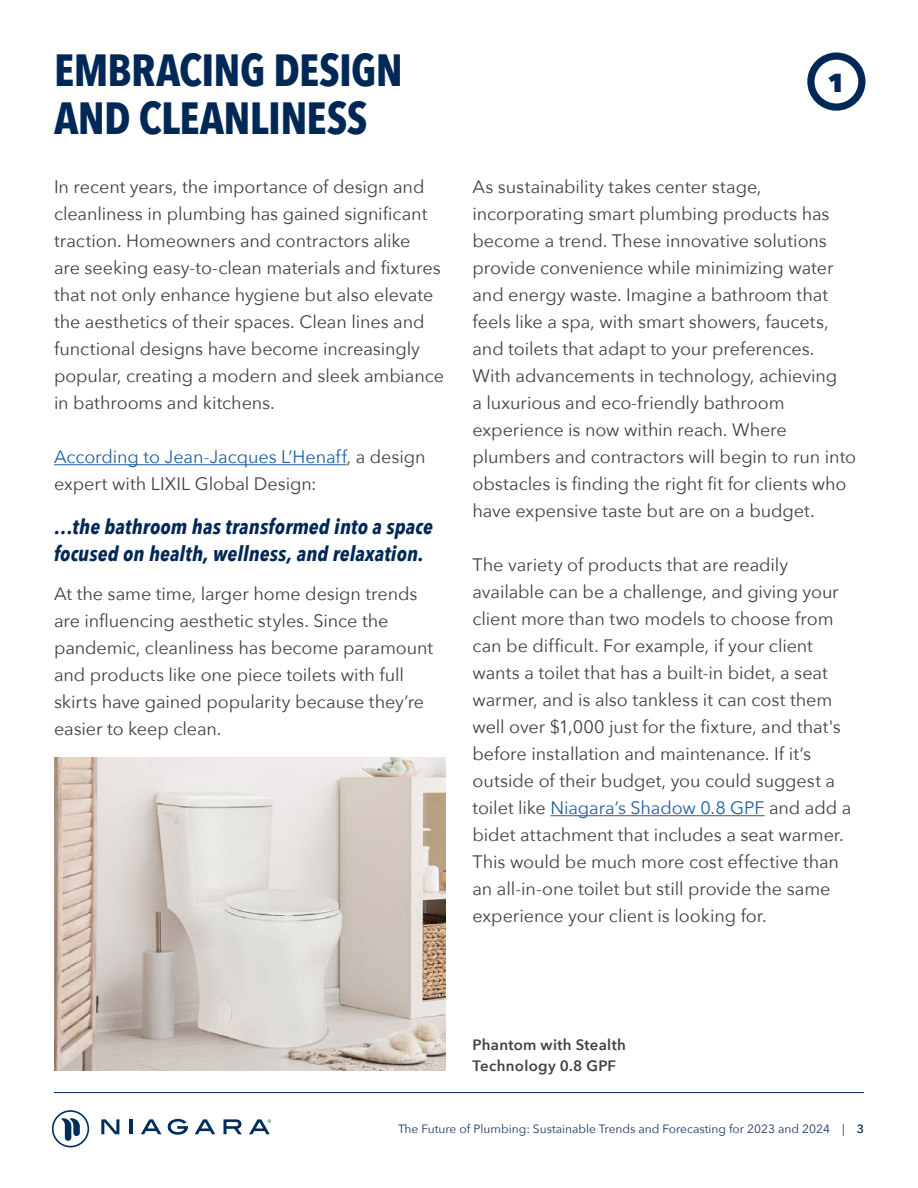
<style>
.page{position:relative;width:918px;height:1188px;background:#fff}
.page>*{position:absolute;margin:0;border:0;box-sizing:border-box;transform-origin:0 0}
.t1{font:700 45px "Avenir Next Condensed";letter-spacing:-.015em;color:#002856}
.t2{font:800 25.95px "Avenir Next";color:#002856}
.t3{font:italic 700 21px/27px "Avenir Next Condensed";letter-spacing:.01em;color:#002856}
.t4{font:18px/27px "Avenir Next";letter-spacing:-.005em;color:#414042}
.t5{font:600 15px/21px "Avenir Next";letter-spacing:.02em;color:#414042}
.t6{font:12px "Avenir Next";color:#15385d}
.s1{color:#215e9e}
.s2{font-weight:600}
</style>
<div class="page">
<hr style="left:54px;top:1092px;width:810px;height:1px;background:#002856">
<svg style="left:168px;top:1119px;width:20px;height:16px"></svg>
<svg style="left:195px;top:1119px;width:20px;height:15px"></svg>
<svg style="left:224px;top:1119px;width:18px;height:15px"></svg>
<svg style="left:101px;top:1119px;width:18px;height:15px"></svg>
<hr style="left:130px;top:1119px;width:3px;height:15px;background:#002d5b">
<svg style="left:141px;top:1119px;width:20px;height:15px"></svg>
<svg style="left:52px;top:1110px;width:37px;height:37px"></svg>
<svg style="left:249px;top:1119px;width:22px;height:15px"></svg>
<img style="left:54px;top:757px;width:392px;height:314px">
<hr style="left:54px;top:464px;width:293px;height:1px;background:#215e9e">
<hr style="left:550px;top:815px;width:215px;height:1px;background:#215e9e">
<div style="left:807px;top:52px;width:58px;height:59px;border:7px solid #002856;border-radius:50%"></div>
<h1 class="t1" style="left:54px;top:42px;width:351px">EMBRACING DESIGN</h1>
<h1 class="t1" style="left:54px;top:90px;width:315px">AND CLEANLINESS</h1>
<p class="t4" style="left:54px;top:173px;width:392px">In recent years, the importance of design and cleanliness in plumbing has gained significant traction. Homeowners and contractors alike<br>are seeking easy-to-clean materials and fixtures that not only enhance hygiene but also elevate the aesthetics of their spaces. Clean lines and functional designs have become increasingly popular, creating a modern and sleek ambiance in bathrooms and kitchens.</p>
<p class="t4" style="left:54px;top:443px;width:373px"><span class="s1">According to Jean-Jacques L’Henaff</span>, a design expert with LIXIL Global Design:</p>
<p class="t3" style="left:54px;top:513px;width:380px">…the bathroom has transformed into a space focused on health, wellness, and relaxation.</p>
<p class="t4" style="left:54px;top:579px;width:381px">At the same time, larger home design trends are influencing aesthetic styles. Since the pandemic, cleanliness has become paramount and products like one piece toilets with full skirts have gained popularity because they’re easier to keep clean.</p>
<h2 class="t2" style="left:827px;top:66px;width:20px">1</h2>
<p class="t4" style="left:472px;top:173px;width:385px">As sustainability takes center stage, incorporating smart plumbing products has become a trend. These innovative solutions provide convenience while minimizing water and energy waste. Imagine a bathroom that feels like a spa, with smart showers, faucets, and toilets that adapt to your preferences.<br>With advancements in technology, achieving<br>a luxurious and eco-friendly bathroom experience is now within reach. Where plumbers and contractors will begin to run into obstacles is finding the right fit for clients who have expensive taste but are on a budget.</p>
<p class="t4" style="left:472px;top:551px;width:380px">The variety of products that are readily available can be a challenge, and giving your client more than two models to choose from can be difficult. For example, if your client wants a toilet that has a built-in bidet, a seat warmer, and is also tankless it can cost them well over $1,000 just for the fixture, and that's before installation and maintenance. If it’s outside of their budget, you could suggest a toilet like <span class="s1">Niagara’s Shadow 0.8 GPF</span> and add a bidet attachment that includes a seat warmer.<br>This would be much more cost effective than an all-in-one toilet but still provide the same experience your client is looking for.</p>
<p class="t5" style="left:472px;top:1034px;width:155px">Phantom with Stealth<br>Technology 0.8 GPF</p>
<p class="t6" style="left:398px;top:1118px;width:467px">The Future of Plumbing: Sustainable Trends and Forecasting for 2023 and 2024 | <span class="s2">3</span></p>
</div>
